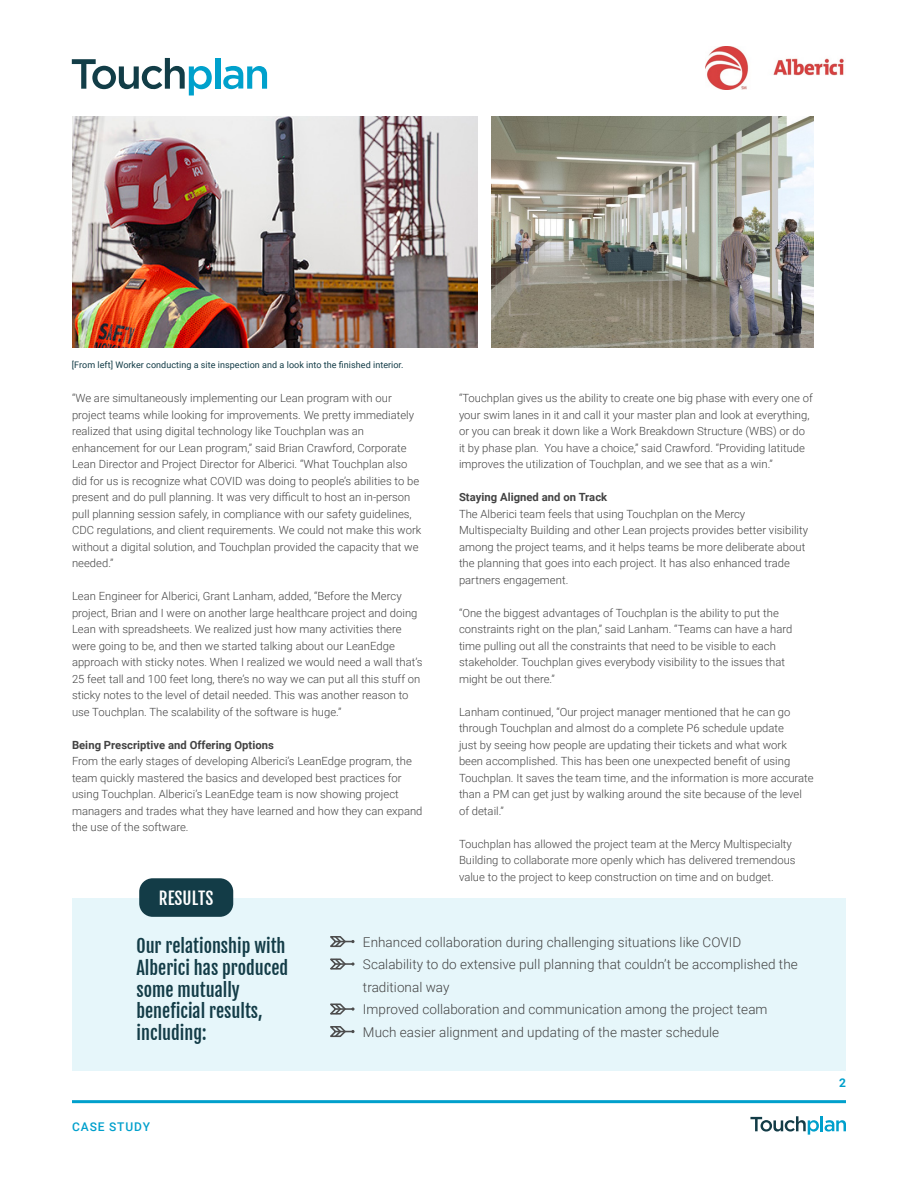
<style>
.page{position:relative;width:918px;height:1188px;background:#fff}
.page>*{position:absolute;margin:0;border:0;box-sizing:border-box;transform-origin:0 0}
.t1{font:18px/21.6px "Fjalla One";color:#133c47}
.t2{font:17.1px "Fjalla One";color:#fff}
.text{font:300 13.5px/22.5px "Roboto";letter-spacing:.005em;color:#434343}
.t3{font:500 12px "Roboto";letter-spacing:.075em;color:#00a0cc}
.t4{font:700 12px "Roboto";color:#00a0cc}
.text-2{font:300 11.25px/16.5px "Roboto";letter-spacing:.005em;color:#434343}
.text-3{font:700 11.25px "Roboto";letter-spacing:.005em;color:#434343}
.subhead{font:9px "Roboto";letter-spacing:.005em;color:#133c47}
</style>
<div class="page">
<svg style="left:750px;top:1116px;width:96px;height:19px"></svg>
<hr style="left:72px;top:1100px;width:774px;height:3px;background:#00a0cc">
<svg style="left:72px;top:58px;width:140px;height:37px"></svg>
<div style="left:215px;top:58px;width:5px;height:31px;background:#00a1cc"></div>
<svg style="left:223px;top:66px;width:44px;height:23px"></svg>
<div style="left:72px;top:898px;width:774px;height:173px;background:#e6f6fa"></div>
<svg style="left:330px;top:936px;width:25px;height:12px"></svg>
<svg style="left:330px;top:958px;width:25px;height:12px"></svg>
<svg style="left:330px;top:1003px;width:25px;height:12px"></svg>
<svg style="left:330px;top:1026px;width:25px;height:12px"></svg>
<div style="left:139px;top:878px;width:94px;height:39px;background:#133c47;border-radius:13px"></div>
<img style="left:72px;top:116px;width:406px;height:231px">
<img style="left:491px;top:116px;width:323px;height:231px">
<img style="left:706px;top:46px;width:138px;height:43px">
<p class="subhead" style="left:72px;top:358px;width:333px">[From left] Worker conducting a site inspection and a look into the finished interior.</p>
<p class="text-2" style="left:72px;top:389px;width:351px">“We are simultaneously implementing our Lean program with our project teams while looking for improvements. We pretty immediately realized that using digital technology like Touchplan was an enhancement for our Lean program,” said Brian Crawford, Corporate Lean Director and Project Director for Alberici. “What Touchplan also did for us is recognize what COVID was doing to people’s abilities to be present and do pull planning. It was very difficult to host an in-person pull planning session safely, in compliance with our safety guidelines, CDC regulations, and client requirements. We could not make this work without a digital solution, and Touchplan provided the capacity that we needed.”</p>
<p class="text-2" style="left:72px;top:587px;width:352px">Lean Engineer for Alberici, Grant Lanham, added, “Before the Mercy project, Brian and I were on another large healthcare project and doing Lean with spreadsheets. We realized just how many activities there were going to be, and then we started talking about our LeanEdge approach with sticky notes. When I realized we would need a wall that’s 25 feet tall and 100 feet long, there’s no way we can put all this stuff on sticky notes to the level of detail needed. This was another reason to use Touchplan. The scalability of the software is huge.”</p>
<p class="text-3" style="left:72px;top:737px;width:203px">Being Prescriptive and Offering Options</p>
<p class="text-2" style="left:72px;top:752px;width:352px">From the early stages of developing Alberici’s LeanEdge program, the team quickly mastered the basics and developed best practices for using Touchplan. Alberici’s LeanEdge team is now showing project managers and trades what they have learned and how they can expand the use of the software.</p>
<h1 class="t2" style="left:159px;top:888px;width:56px">RESULTS</h1>
<p class="text-2" style="left:459px;top:389px;width:355px">“Touchplan gives us the ability to create one big phase with every one of your swim lanes in it and call it your master plan and look at everything, or you can break it down like a Work Breakdown Structure (WBS) or do it by phase plan. You have a choice,” said Crawford. “Providing latitude improves the utilization of Touchplan, and we see that as a win.”</p>
<p class="text-3" style="left:459px;top:489px;width:150px">Staying Aligned and on Track</p>
<p class="text-2" style="left:459px;top:505px;width:351px">The Alberici team feels that using Touchplan on the Mercy Multispecialty Building and other Lean projects provides better visibility among the project teams, and it helps teams be more deliberate about the planning that goes into each project. It has also enhanced trade partners engagement.</p>
<p class="text-2" style="left:459px;top:604px;width:335px">“One the biggest advantages of Touchplan is the ability to put the constraints right on the plan,” said Lanham. “Teams can have a hard time pulling out all the constraints that need to be visible to each stakeholder. Touchplan gives everybody visibility to the issues that might be out there.”</p>
<p class="text-2" style="left:459px;top:703px;width:356px">Lanham continued, “Our project manager mentioned that he can go through Touchplan and almost do a complete P6 schedule update<br>just by seeing how people are updating their tickets and what work been accomplished. This has been one unexpected benefit of using Touchplan. It saves the team time, and the information is more accurate than a PM can get just by walking around the site because of the level of detail.”</p>
<p class="text-2" style="left:459px;top:835px;width:338px">Touchplan has allowed the project team at the Mercy Multispecialty<br>Building to collaborate more openly which has delivered tremendous value to the project to keep construction on time and on budget.</p>
<h1 class="t1" style="left:136px;top:936px;width:153px">Our relationship with<br>Alberici has produced some mutually beneficial results, including:</h1>
<p class="text" style="left:363px;top:930px;width:380px">Enhanced collaboration during challenging situations like COVID</p>
<p class="text" style="left:363px;top:952px;width:436px">Scalability to do extensive pull planning that couldn’t be accomplished the traditional way</p>
<p class="text" style="left:363px;top:997px;width:406px">Improved collaboration and communication among the project team</p>
<p class="text" style="left:363px;top:1020px;width:358px">Much easier alignment and updating of the master schedule</p>
<p class="t3" style="left:72px;top:1118px;width:79px">CASE STUDY</p>
<p class="t4" style="left:839px;top:1074px;width:8px">2</p>
</div>
